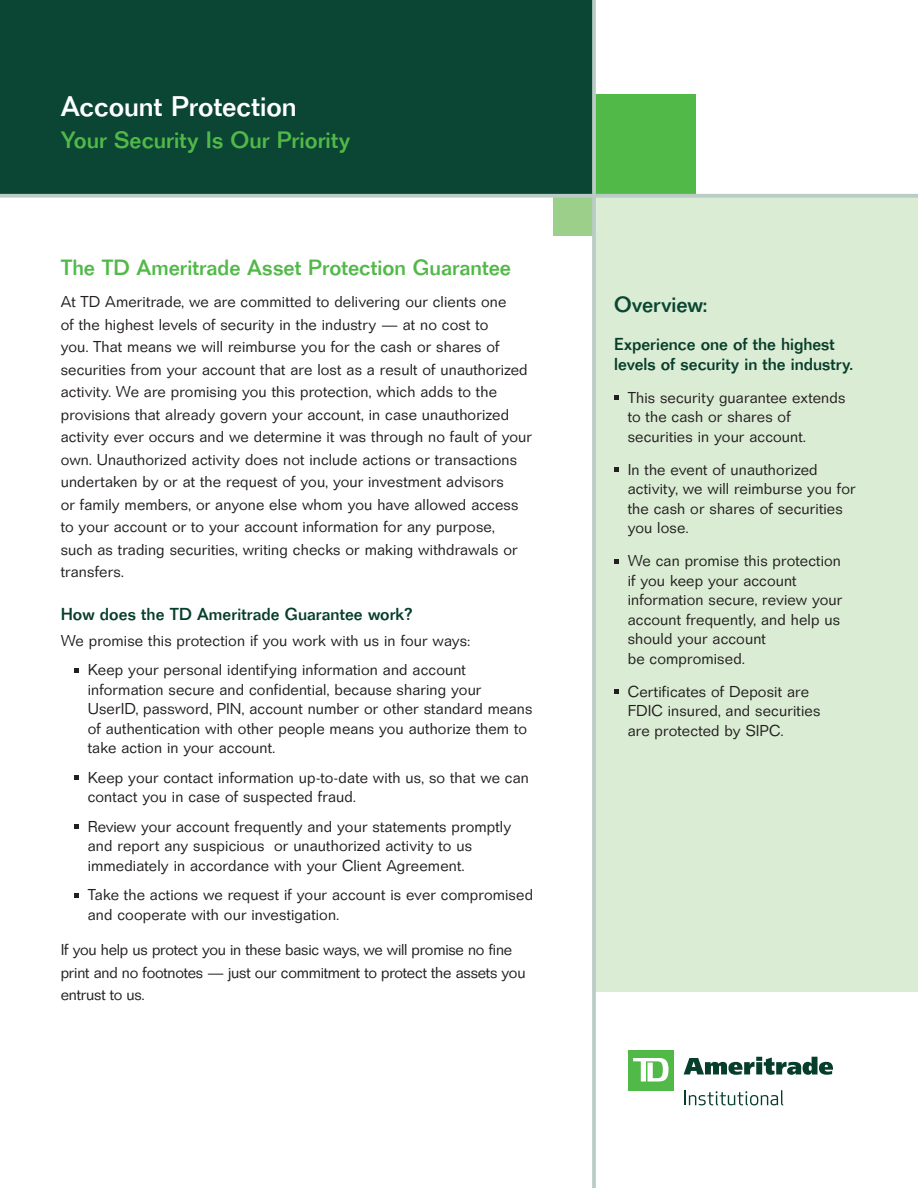
<style>
.page{position:relative;width:918px;height:1188px;background:#fff}
.page>*{position:absolute;margin:0;border:0;box-sizing:border-box;transform-origin:0 0}
.Headline{font:500 27px "Folio SBOP";letter-spacing:-.005em;color:#fff}
.Sub_Headline{font:500 22.5px "Folio SBOP";color:#51b948}
.Interior_Headline{font:500 21px "Folio SBOP";color:#51b948}
.Overview_Header{font:500 21px "Folio SBOP";letter-spacing:-.01em;color:#0a4633}
.Overview_Summary{font:500 16.5px/19.5px "Folio SBOP";color:#073e2b}
.Body_Headers{font:500 16.5px "Folio SBOP";letter-spacing:.005em;color:#073e2b}
.Body_Copy{font:300 15px/22.5px "Folio SBOP";letter-spacing:.005em;color:#231f20}
.bullet{font:300 15px/19.5px "Folio SBOP";letter-spacing:.005em;color:#231f20}
.Overview_Bullet_Copy{font:300 15px/19.5px "Folio SBOP";letter-spacing:.005em;color:#231f20}
.Body_Copy-2{font:300 15px/22.5px "Folio SBOP";letter-spacing:-.02em;color:#231f20}
.Body_Bullet_Copy{font:300 15px/19.5px "Folio SBOP";letter-spacing:.005em;color:#231f20}
</style>
<div class="page">
<div style="left:0;top:0;width:592px;height:196px;background:#0a4633"></div>
<div style="left:594px;top:196px;width:324px;height:796px;background:#dbecd4"></div>
<svg style="left:74px;top:668px;width:4px;height:4px"></svg>
<svg style="left:74px;top:776px;width:4px;height:4px"></svg>
<svg style="left:74px;top:825px;width:4px;height:4px"></svg>
<svg style="left:74px;top:893px;width:4px;height:4px"></svg>
<svg style="left:614px;top:395px;width:4px;height:5px"></svg>
<svg style="left:614px;top:467px;width:4px;height:5px"></svg>
<svg style="left:614px;top:559px;width:4px;height:4px"></svg>
<svg style="left:614px;top:689px;width:4px;height:5px"></svg>
<svg style="left:628px;top:1050px;width:46px;height:40px"></svg>
<svg style="left:684px;top:1090px;width:99px;height:15px"></svg>
<svg style="left:684px;top:1057px;width:149px;height:18px"></svg>
<div style="left:594px;top:94px;width:101px;height:102px;background:#51b948"></div>
<div style="left:554px;top:196px;width:40px;height:40px;background:#9bcf8a"></div>
<svg style="left:0;top:194px;width:918px;height:4px;background:#becfc8"></svg>
<hr style="left:592px;top:0;width:4px;height:1188px;background:#baccc5">
<p class="Headline" style="left:61px;top:90px;width:238px">Account Protection</p>
<p class="Sub_Headline" style="left:61px;top:126px;width:291px">Your Security Is Our Priority</p>
<p class="Interior_Headline" style="left:61px;top:255px;width:452px">The TD Ameritrade Asset Protection Guarantee</p>
<p class="Body_Copy" style="left:61px;top:291px;width:473px">At TD Ameritrade, we are committed to delivering our clients one<br>of the highest levels of security in the industry — at no cost to<br>you. That means we will reimburse you for the cash or shares of securities from your account that are lost as a result of unauthorized activity. We are promising you this protection, which adds to the provisions that already govern your account, in case unauthorized activity ever occurs and we determine it was through no fault of your own. Unauthorized activity does not include actions or transactions undertaken by or at the request of you, your investment advisors<br>or family members, or anyone else whom you have allowed access to your account or to your account information for any purpose,<br>such as trading securities, writing checks or making withdrawals or transfers.</p>
<p class="Body_Headers" style="left:61px;top:604px;width:354px">How does the TD Ameritrade Guarantee work?</p>
<p class="Body_Copy" style="left:61px;top:629px;width:411px">We promise this protection if you work with us in four ways:</p>
<p class="bullet" style="left:88px;top:660px;width:446px">Keep your personal identifying information and account information secure and confidential, because sharing your UserID, password, PIN, account number or other standard means of authentication with other people means you authorize them to take action in your account.</p>
<p class="bullet" style="left:88px;top:768px;width:443px">Keep your contact information up-to-date with us, so that we can contact you in case of suspected fraud.</p>
<p class="bullet" style="left:88px;top:817px;width:425px">Review your account frequently and your statements promptly and report any suspicious or unauthorized activity to us immediately in accordance with your Client Agreement.</p>
<p class="Body_Bullet_Copy" style="left:88px;top:885px;width:447px">Take the actions we request if your account is ever compromised and cooperate with our investigation.</p>
<p class="Body_Copy-2" style="left:61px;top:939px;width:466px">If you help us protect you in these basic ways, we will promise no fine print and no footnotes — just our commitment to protect the assets you entrust to us.</p>
<p class="Overview_Header" style="left:614px;top:292px;width:94px">Overview:</p>
<p class="Overview_Summary" style="left:614px;top:335px;width:240px">Experience one of the highest levels of security in the industry.</p>
<p class="Overview_Bullet_Copy" style="left:628px;top:387px;width:219px">This security guarantee extends to the cash or shares of securities in your account.</p>
<p class="Overview_Bullet_Copy" style="left:628px;top:459px;width:229px">In the event of unauthorized activity, we will reimburse you for the cash or shares of securities you lose.</p>
<p class="Overview_Bullet_Copy" style="left:628px;top:551px;width:216px">We can promise this protection if you keep your account information secure, review your account frequently, and help us should your account<br>be compromised.</p>
<p class="Overview_Bullet_Copy" style="left:628px;top:681px;width:194px">Certificates of Deposit are<br>FDIC insured, and securities are protected by SIPC.</p>
</div>
